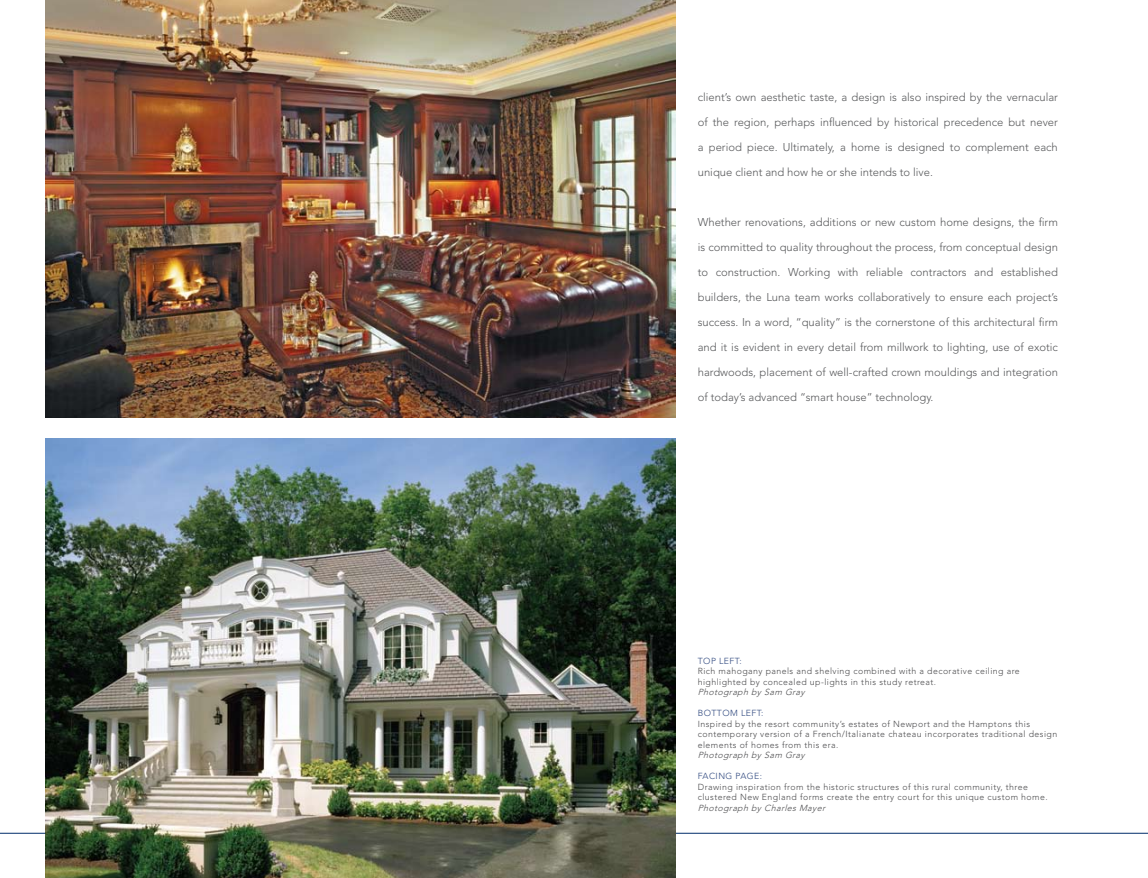
<style>
.page{position:relative;width:1148px;height:878px;background:#fff}
.page>*{position:absolute;margin:0;border:0;box-sizing:border-box;transform-origin:0 0}
.t1{font:300 11.25px "Avenir";color:#58595b}
.t2{font:300 8.75px/10.5px "Avenir";letter-spacing:.05em;color:#4d4d4f}
.t3{font:italic 300 8.75px "Avenir";color:#4d4d4f}
.t4{font:300 8.75px "Avenir";letter-spacing:.05em;color:#2f487f}
</style>
<div class="page">
<hr style="left:0;top:832px;width:1148px;height:1px;background:#002d6a">
<img style="left:45px;top:0;width:630px;height:417px">
<img style="left:45px;top:439px;width:630px;height:439px">
<p class="t1" style="left:698px;top:91px;width:362px">client’s own aesthetic taste, a design is also inspired by the vernacular</p>
<p class="t1" style="left:698px;top:116px;width:362px">of the region, perhaps influenced by historical precedence but never</p>
<p class="t1" style="left:698px;top:141px;width:361px">a period piece. Ultimately, a home is designed to complement each</p>
<p class="t1" style="left:698px;top:166px;width:237px">unique client and how he or she intends to live.</p>
<p class="t1" style="left:698px;top:216px;width:362px">Whether renovations, additions or new custom home designs, the firm</p>
<p class="t1" style="left:698px;top:241px;width:362px">is committed to quality throughout the process, from conceptual design</p>
<p class="t1" style="left:698px;top:266px;width:361px">to construction. Working with reliable contractors and established</p>
<p class="t1" style="left:698px;top:291px;width:361px">builders, the Luna team works collaboratively to ensure each project’s</p>
<p class="t1" style="left:698px;top:316px;width:362px">success. In a word, “quality” is the cornerstone of this architectural firm</p>
<p class="t1" style="left:698px;top:341px;width:362px">and it is evident in every detail from millwork to lighting, use of exotic</p>
<p class="t1" style="left:698px;top:366px;width:361px">hardwoods, placement of well-crafted crown mouldings and integration</p>
<p class="t1" style="left:698px;top:391px;width:237px">of today’s advanced “smart house” technology.</p>
<p class="t4" style="left:698px;top:655px;width:45px">Top Left:</p>
<p class="t2" style="left:698px;top:666px;width:323px">Rich mahogany panels and shelving combined with a decorative ceiling are highlighted by concealed up-lights in this study retreat.</p>
<p class="t3" style="left:698px;top:687px;width:111px">Photograph by Sam Gray</p>
<p class="t4" style="left:698px;top:708px;width:67px">Bottom Left:</p>
<p class="t2" style="left:698px;top:718px;width:361px">Inspired by the resort community’s estates of Newport and the Hamptons this contemporary version of a French/Italianate chateau incorporates traditional design elements of homes from this era.</p>
<p class="t3" style="left:698px;top:750px;width:111px">Photograph by Sam Gray</p>
<p class="t4" style="left:698px;top:771px;width:24px">Facing</p>
<p class="t4" style="left:735px;top:771px;width:12px">Page</p>
<p class="t4" style="left:759px;top:771px;width:4px">:</p>
<p class="t2" style="left:698px;top:781px;width:351px">Drawing inspiration from the historic structures of this rural community, three clustered New England forms create the entry court for this unique custom home.</p>
<p class="t3" style="left:698px;top:802px;width:131px">Photograph by CharlesMayer</p>
</div>
